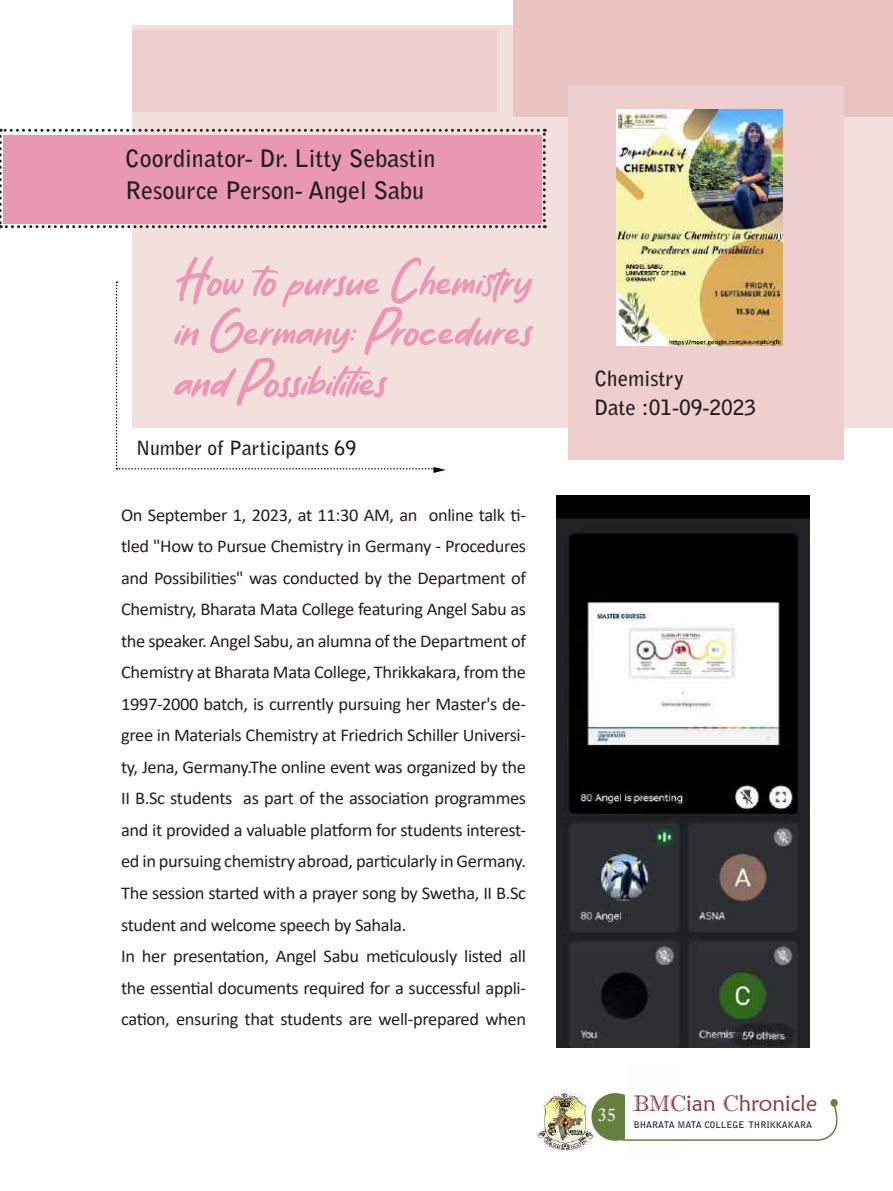
<style>
.page{position:relative;width:893px;height:1191px;background:#fff}
.page>*{position:absolute;margin:0;border:0;box-sizing:border-box;transform-origin:0 0}
.t1{font:42px/50.4px "On My Way";color:#ea97b3;text-align:justify}
.t2{font:700 24px/31.8px "Bell Gothic Std";color:#231f20}
.t3{font:22.5px "Maiandra GD";color:#8d3b42}
.t4{font:700 21px "Bell Gothic Std";color:#231f20}
.t5{font:700 19.5px "Bell Gothic Std";color:#231f20}
.t6{font:18px/31.5px "Calibri";letter-spacing:-.02em;color:#231f20}
.t7{font:18px "Imprint MT Shadow";color:#fbfdfe}
.t8{font:700 9px "Bell Gothic Std";color:#1f1c3b}
.s1{font-family:"Imprint MT Shadow"}
</style>
<div class="page">
<img style="left:536px;top:1092px;width:57px;height:58px">
<div style="left:591px;top:1093px;width:48px;height:47px;background:#667f3f;border-radius:24px"></div>
<div style="left:626px;top:1064px;width:57px;height:92px;background:#fbfdfe"></div>
<div style="left:830px;top:1099px;width:8px;height:7px;background:#667f3f;border-radius:50%"></div>
<svg style="left:620px;top:1103px;width:218px;height:38px"></svg>
<div style="left:132px;top:25px;width:761px;height:403px;background:#f2dfde"></div>
<div style="left:513px;top:0;width:380px;height:116px;background:#e9c4c2"></div>
<div style="left:132px;top:30px;width:365px;height:82px;background:#eececf"></div>
<div style="left:569px;top:86px;width:275px;height:373px;background:#eececf"></div>
<svg style="left:116px;top:281px;width:330px;height:192px"></svg>
<svg style="left:0;top:129px;width:546px;height:99px;background:#e49ab2"></svg>
<img style="left:616px;top:110px;width:166px;height:235px">
<img style="left:556px;top:495px;width:254px;height:552px">
<h2 class="t2" style="left:125px;top:142px;width:312px">Coordinator- Dr. Litty Sebastin<br>Resource Person- Angel Sabu</h2>
<h1 class="t1" style="left:174px;top:254px;width:359px">How to pursue Chemistry in Germany: Procedures and Possibilities</h1>
<p class="t5" style="left:136px;top:436px;width:222px">Number of Participants 69</p>
<p class="t6" style="left:121px;top:498px;width:406px">On September 1, 2023, at 11:30 AM, an online talk ti&shy;tled "How to Pursue Chemistry in Germany - Procedures and Possibilities" was conducted by the Department of Chemistry, Bharata Mata College featuring Angel Sabu as the speaker. Angel Sabu, an alumna of the Department of Chemistry at Bharata Mata College, Thrikkakara, from the 1997-2000 batch, is currently pursuing her Master's de&shy;gree in Materials Chemistry at Friedrich Schiller Universi&shy;ty, Jena, Germany.The online event was organized by the II B.Sc students as part of the association programmes and it provided a valuable platform for students interest&shy;ed in pursuing chemistry abroad, particularly in Germany.<br>The session started with a prayer song by Swetha, II B.Sc student and welcome speech by Sahala.<br>In her presentation, Angel Sabu meticulously listed all the essential documents required for a successful appli&shy;cation, ensuring that students are well-prepared when</p>
<p class="t4" style="left:594px;top:365px;width:91px">Chemistry</p>
<p class="t4" style="left:594px;top:395px;width:164px">Date :01-09-2023</p>
<p class="t7" style="left:598px;top:1104px;width:20px">35</p>
<p class="t3" style="left:633px;top:1089px;width:185px"><span class="s1">BMC</span>ian <span class="s1">C</span>hronicle</p>
<p class="t8" style="left:634px;top:1119px;width:180px">BHARATA MATA COLLEGE THRIKKAKARA</p>
</div>
